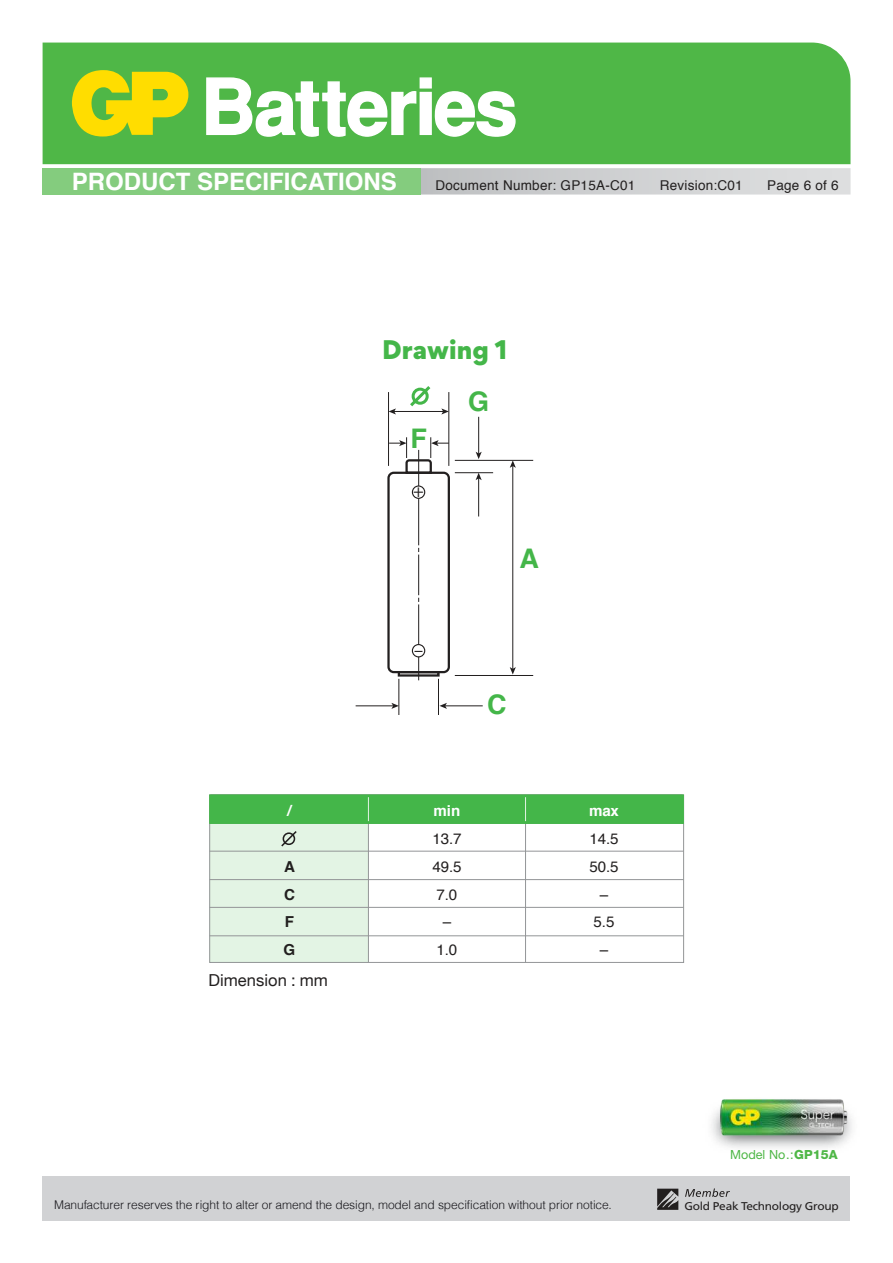
<style>
.page{position:relative;width:893px;height:1263px;background:#fff}
.page>*{position:absolute;margin:0;border:0;box-sizing:border-box;transform-origin:0 0}
.t1{font:700 27px "Helvetica";color:#44b649}
.t2{font:700 24px "Helvetica";color:#fff}
.t3{font:900 24px "Gordita";letter-spacing:.005em;color:#44b649}
.t4{font:18px "Myriad Pro";color:#221f1f}
.t5{font:16.5px "Helvetica Neue";letter-spacing:.005em;color:#221f1f}
.t6{font:15.15px/27.8px "Helvetica";letter-spacing:-.01em;color:#221f1f;text-align:center}
.t7{font:700 15.15px "Helvetica";letter-spacing:-.01em;color:#fff}
.t8{font:700 15.15px/27.8px "Helvetica";color:#221f1f;text-align:justify}
.t9{font:13.5px "Helvetica";letter-spacing:.02em;color:#221f1f}
.t10{font:12.6px "Helvetica Neue LT Std";letter-spacing:.005em;color:#4fb747}
.t11{font:300 12px "Helvetica";letter-spacing:-.005em;color:#18171c}
.t12{font:11.25px "Frutiger LT Std";letter-spacing:-.02em;color:#221f1f;scale:1.06 1}
.s1{font-weight:800}
</style>
<div class="page">
<div style="left:43px;top:1176px;width:807px;height:44px;background:#d1d2d4"></div>
<hr style="left:512px;top:466px;width:1px;height:203px;background:#221f1f">
<svg style="left:510px;top:461px;width:6px;height:7px"></svg>
<svg style="left:510px;top:667px;width:6px;height:7px"></svg>
<hr style="left:478px;top:417px;width:1px;height:37px;background:#221f1f">
<svg style="left:476px;top:452px;width:6px;height:7px"></svg>
<hr style="left:478px;top:478px;width:1px;height:38px;background:#221f1f">
<svg style="left:476px;top:473px;width:6px;height:7px"></svg>
<div style="left:387px;top:472px;width:63px;height:201px;border:2px solid #221f1f;border-radius:5px"></div>
<hr style="left:455px;top:460px;width:78px;height:1px;background:#221f1f">
<hr style="left:394px;top:411px;width:50px;height:1px;background:#221f1f">
<svg style="left:389px;top:408px;width:7px;height:6px"></svg>
<svg style="left:441px;top:408px;width:7px;height:6px"></svg>
<hr style="left:398px;top:679px;width:1px;height:36px;background:#221f1f">
<hr style="left:438px;top:679px;width:1px;height:36px;background:#221f1f">
<hr style="left:455px;top:472px;width:38px;height:1px;background:#221f1f">
<hr style="left:455px;top:675px;width:78px;height:1px;background:#221f1f">
<hr style="left:388px;top:392px;width:1px;height:74px;background:#221f1f">
<hr style="left:448px;top:392px;width:1px;height:74px;background:#221f1f">
<svg style="left:389px;top:437px;width:60px;height:243px"></svg>
<svg style="left:410px;top:386px;width:21px;height:21px"></svg>
<hr style="left:445px;top:705px;width:38px;height:1px;background:#221f1f">
<svg style="left:439px;top:703px;width:8px;height:6px"></svg>
<hr style="left:356px;top:705px;width:38px;height:1px;background:#221f1f">
<svg style="left:391px;top:703px;width:8px;height:6px"></svg>
<div style="left:209px;top:795px;width:159px;height:167px;background:#e3f4e4"></div>
<hr style="left:368px;top:795px;width:1px;height:167px;background:#939597">
<hr style="left:525px;top:795px;width:1px;height:167px;background:#939597">
<hr style="left:209px;top:935px;width:475px;height:1px;background:#939597">
<hr style="left:209px;top:851px;width:475px;height:1px;background:#939597">
<hr style="left:209px;top:879px;width:475px;height:1px;background:#939597">
<hr style="left:209px;top:907px;width:475px;height:1px;background:#939597">
<div style="left:209px;top:794px;width:475px;height:30px;background:#44b649;border:1px solid #44b649"></div>
<svg style="left:368px;top:797px;width:1px;height:24px"></svg>
<svg style="left:525px;top:797px;width:1px;height:24px"></svg>
<svg style="left:281px;top:831px;width:16px;height:16px"></svg>
<div style="left:43px;top:168px;width:378px;height:26px;background:#84cc7e"></div>
<div style="left:43px;top:43px;width:807px;height:121px;background:#4fb747"></div>
<svg style="left:205px;top:77px;width:311px;height:61px"></svg>
<svg style="left:72px;top:70px;width:116px;height:67px;background:#c4d017"></svg>
<img style="left:711px;top:1099px;width:141px;height:49px">
<svg style="left:412px;top:486px;width:13px;height:12px"></svg>
<div style="left:412px;top:485px;width:13px;height:14px;border:1px solid #221f1f;border-radius:50%"></div>
<div style="left:412px;top:644px;width:13px;height:13px;background:#fff;border-radius:50%"></div>
<div style="left:412px;top:644px;width:13px;height:13px;border:1px solid #221f1f;border-radius:50%"></div>
<svg style="left:657px;top:1189px;width:21px;height:21px"></svg>
<svg style="left:685px;top:1188px;width:45px;height:9px"></svg>
<h2 class="t2" style="left:72px;top:172px;width:326px">PRODUCT SPECIFICATIONS</h2>
<p class="t9" style="left:435px;top:175px;width:201px">Document Number: GP15A-C01</p>
<p class="t9" style="left:660px;top:175px;width:85px">Revision:C01</p>
<p class="t9" style="left:767px;top:175px;width:73px">Page 6 of 6</p>
<h2 class="t3" style="left:382px;top:339px;width:126px">Drawing 1</h2>
<p class="t7" style="left:287px;top:805px;width:6px">/</p>
<p class="t8" style="left:284px;top:854px;width:13px">A C F G</p>
<h3 class="t5" style="left:208px;top:971px;width:121px">Dimension : mm</h3>
<h1 class="t1" style="left:410px;top:428px;width:18px">F</h1>
<h3 class="t4" style="left:413px;top:480px;width:12px">+</h3>
<h3 class="t4" style="left:414px;top:639px;width:10px">–</h3>
<h1 class="t1" style="left:468px;top:391px;width:23px">G</h1>
<h1 class="t1" style="left:519px;top:548px;width:21px">A</h1>
<h1 class="t1" style="left:487px;top:694px;width:21px">C</h1>
<p class="t7" style="left:434px;top:805px;width:28px">min</p>
<p class="t6" style="left:432px;top:826px;width:31px">13.7<br>49.5<br>7.0 ñ<br>1.0</p>
<p class="t7" style="left:589px;top:805px;width:32px">max</p>
<p class="t6" style="left:589px;top:826px;width:31px">14.5<br>50.5 ñ<br>5.5 ñ</p>
<p class="t11" style="left:54px;top:1201px;width:559px">Manufacturer reserves the right to alter or amend the design, model and specification without prior notice.</p>
<p class="t10" style="left:730px;top:1147px;width:109px">Model No.:<span class="s1">GP15A</span></p>
<p class="t12" style="left:684px;top:1201px;width:147px">Gold Peak Technology Group</p>
</div>
